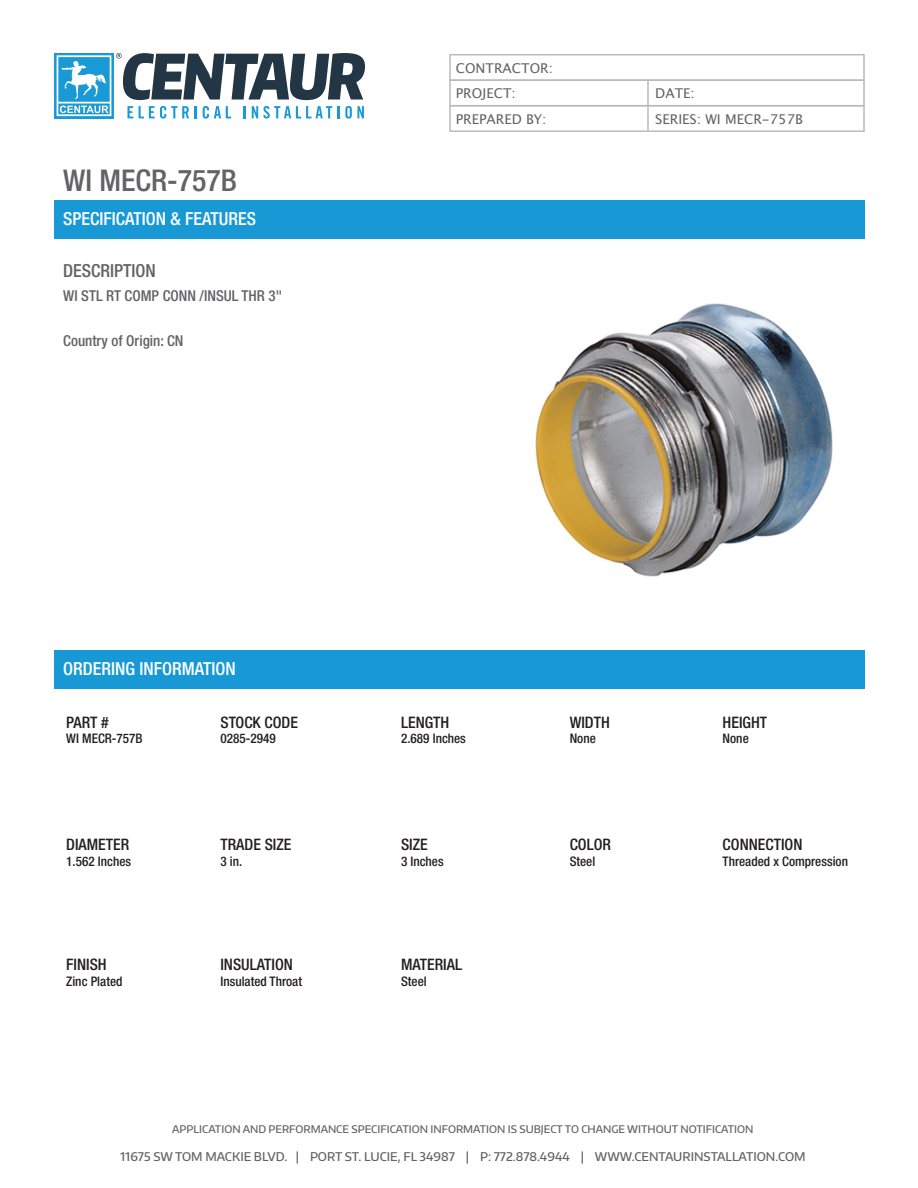
<style>
.page{position:relative;width:918px;height:1188px;background:#fff}
.page>*{position:absolute;margin:0;border:0;box-sizing:border-box;transform-origin:0 0}
.t1{font:500 condensed 30px "Helvetica Neue";color:#636366}
.t2{font:500 condensed 18px "Helvetica Neue";color:#fff}
.t3{font:500 condensed 18px "Helvetica Neue";color:#636366}
.t4{font:500 condensed 15.9px "Helvetica Neue";color:#231f20}
.t5{font:500 condensed 15px "Helvetica Neue";color:#636366}
.t6{font:13.5px "Lucida Grande";color:#636366}
.t7{font:500 condensed 13.2px "Helvetica Neue";color:#231f20}
.t8{font:500 12px "Encode Sans Normal";color:#636366}
.t9{font:500 10.5px "Encode Sans Normal";color:#636366}
</style>
<div class="page">
<svg style="left:54px;top:53px;width:3px;height:65px"></svg>
<svg style="left:57px;top:53px;width:308px;height:65px"></svg>
<div style="left:449px;top:54px;width:416px;height:27px;border:2px solid #babbbb"></div>
<div style="left:449px;top:79px;width:416px;height:27px;border:2px solid #babbbb"></div>
<hr style="left:647px;top:80px;width:2px;height:25px;background:#babbbb">
<div style="left:449px;top:105px;width:416px;height:27px;border:2px solid #babbbb"></div>
<hr style="left:647px;top:106px;width:2px;height:24px;background:#babbbb">
<div style="left:54px;top:200px;width:811px;height:39px;background:#1899d6"></div>
<div style="left:54px;top:650px;width:811px;height:39px;background:#1899d6"></div>
<img style="left:535px;top:303px;width:297px;height:274px">
<p class="t1" style="left:63px;top:163px;width:175px">WI MECR-757B</p>
<p class="t2" style="left:63px;top:208px;width:195px">SPECIFICATION &amp; FEATURES</p>
<p class="t3" style="left:63px;top:260px;width:94px">DESCRIPTION</p>
<p class="t5" style="left:63px;top:286px;width:220px">WI STL RT COMP CONN /INSUL THR 3"</p>
<p class="t5" style="left:63px;top:331px;width:122px">Country of Origin: CN</p>
<p class="t6" style="left:456px;top:60px;width:99px">CONTRACTOR:</p>
<p class="t6" style="left:456px;top:86px;width:62px">PROJECT:</p>
<p class="t6" style="left:655px;top:86px;width:41px">DATE:</p>
<p class="t6" style="left:456px;top:111px;width:92px">PREPARED BY:</p>
<p class="t6" style="left:655px;top:111px;width:149px">SERIES: WI MECR-757B</p>
<p class="t2" style="left:63px;top:658px;width:174px">ORDERING INFORMATION</p>
<p class="t4" style="left:66px;top:712px;width:44px">PART #</p>
<p class="t7" style="left:66px;top:731px;width:78px">WI MECR-757B</p>
<p class="t4" style="left:220px;top:712px;width:79px">STOCK CODE</p>
<p class="t7" style="left:220px;top:731px;width:57px">0285-2949</p>
<p class="t4" style="left:401px;top:712px;width:50px">LENGTH</p>
<p class="t7" style="left:401px;top:731px;width:66px">2.689 Inches</p>
<p class="t4" style="left:570px;top:712px;width:42px">WIDTH</p>
<p class="t7" style="left:570px;top:731px;width:28px">None</p>
<p class="t4" style="left:723px;top:712px;width:46px">HEIGHT</p>
<p class="t7" style="left:723px;top:731px;width:28px">None</p>
<p class="t4" style="left:66px;top:835px;width:65px">DIAMETER</p>
<p class="t7" style="left:66px;top:854px;width:66px">1.562 Inches</p>
<p class="t4" style="left:220px;top:835px;width:72px">TRADE SIZE</p>
<p class="t7" style="left:220px;top:854px;width:23px">3 in.</p>
<p class="t4" style="left:401px;top:835px;width:28px">SIZE</p>
<p class="t7" style="left:401px;top:854px;width:44px">3 Inches</p>
<p class="t4" style="left:570px;top:835px;width:43px">COLOR</p>
<p class="t7" style="left:570px;top:854px;width:27px">Steel</p>
<p class="t4" style="left:723px;top:835px;width:81px">CONNECTION</p>
<p class="t7" style="left:723px;top:854px;width:127px">Threaded x Compression</p>
<p class="t4" style="left:66px;top:955px;width:42px">FINISH</p>
<p class="t7" style="left:66px;top:974px;width:58px">Zinc Plated</p>
<p class="t4" style="left:220px;top:955px;width:74px">INSULATION</p>
<p class="t7" style="left:220px;top:974px;width:83px">Insulated Throat</p>
<p class="t4" style="left:401px;top:955px;width:63px">MATERIAL</p>
<p class="t7" style="left:401px;top:974px;width:27px">Steel</p>
<p class="t9" style="left:172px;top:1122px;width:583px">APPLICATION AND PERFORMANCE SPECIFICATION INFORMATION IS SUBJECT TO CHANGE WITHOUT NOTIFICATION</p>
<p class="t8" style="left:120px;top:1149px;width:687px">11675 SW TOM MACKIE BLVD. | PORT ST. LUCIE, FL 34987 | P: 772.878.4944 | WWW.CENTAURINSTALLATION.COM</p>
</div>
